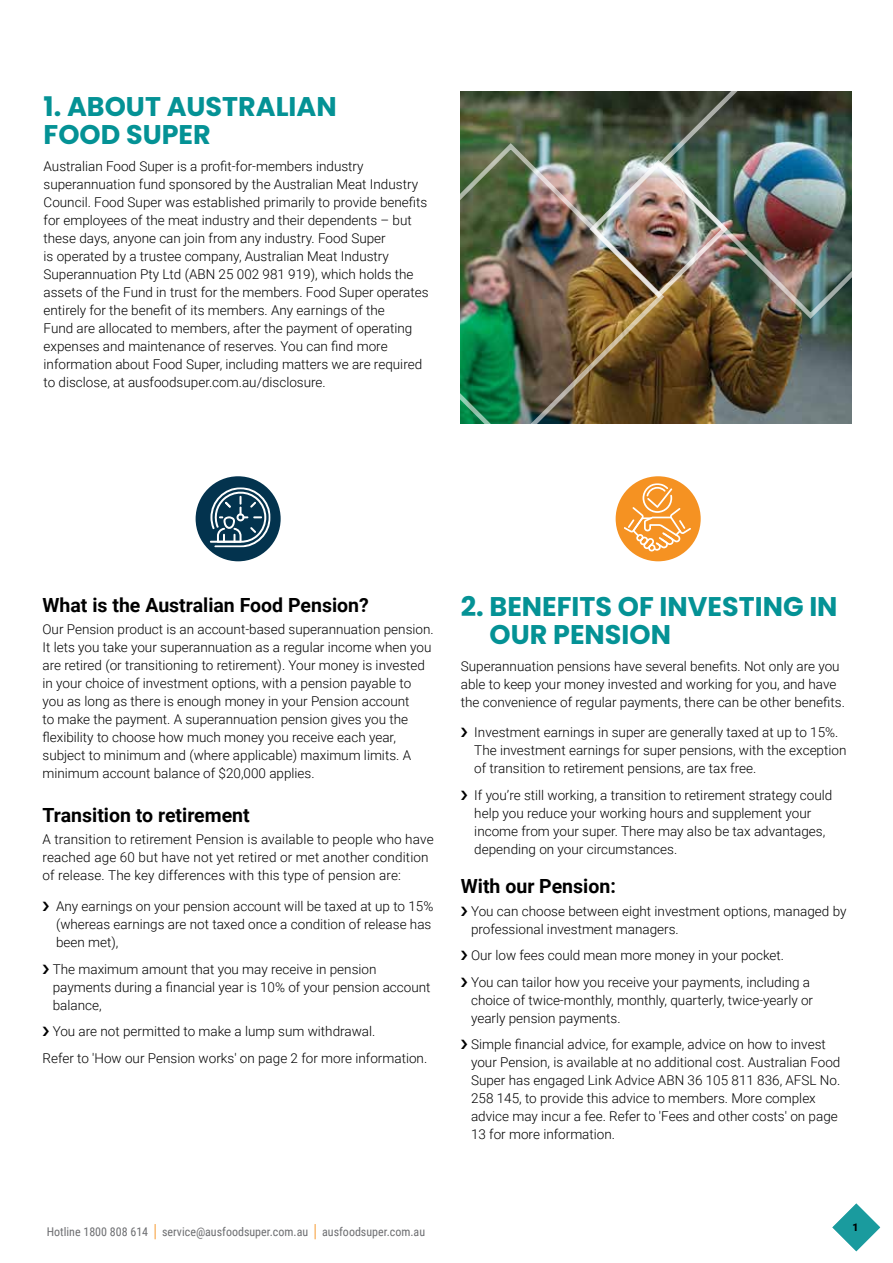
<style>
.page{position:relative;width:893px;height:1263px;background:#fff}
.page>*{position:absolute;margin:0;border:0;box-sizing:border-box;transform-origin:0 0}
.t1{font:700 27px/28.5px "Poppins";color:#049295}
.t2{font:700 19.5px "Roboto";color:#000}
.t3{font:300 13.5px/18px "Roboto";color:#000}
.t4{font:12px "Roboto Condensed";color:#6d6e71}
.t5{font:700 10.5px "Roboto";color:#000}
.s1{font-size:18px;color:#f59222}
</style>
<div class="page">
<div style="left:616px;top:476px;width:85px;height:85px;background:#f59222;border-radius:50%"></div>
<svg style="left:624px;top:483px;width:67px;height:68px"></svg>
<svg style="left:832px;top:1203px;width:48px;height:48px"></svg>
<div style="left:196px;top:476px;width:85px;height:85px;background:#03334e;border-radius:50%"></div>
<svg style="left:210px;top:487px;width:61px;height:60px"></svg>
<img style="left:460px;top:92px;width:391px;height:332px">
<img style="left:460px;top:141px;width:206px;height:283px">
<img style="left:655px;top:91px;width:197px;height:230px">
<img style="left:587px;top:158px;width:143px;height:142px">
<h1 class="t1" style="left:44px;top:92px;width:295px">1. ABOUT AUSTRALIAN<br>FOOD SUPER</h1>
<p class="t3" style="left:44px;top:156px;width:387px">Australian Food Super is a profit-for-members industry superannuation fund sponsored by the Australian Meat Industry Council. Food Super was established primarily to provide benefits for employees of the meat industry and their dependents – but these days, anyone can join from any industry. Food Super<br>is operated by a trustee company, Australian Meat Industry Superannuation Pty Ltd (ABN 25 002 981 919), which holds the assets of the Fund in trust for the members. Food Super operates entirely for the benefit of its members. Any earnings of the<br>Fund are allocated to members, after the payment of operating expenses and maintenance of reserves. You can find more information about Food Super, including matters we are required to disclose, at ausfoodsuper.com.au/disclosure.</p>
<h2 class="t2" style="left:43px;top:591px;width:328px">What is the Australian Food Pension?</h2>
<p class="t3" style="left:43px;top:620px;width:393px">Our Pension product is an account-based superannuation pension.<br>It lets you take your superannuation as a regular income when you are retired (or transitioning to retirement). Your money is invested in your choice of investment options, with a pension payable to you as long as there is enough money in your Pension account<br>to make the payment. A superannuation pension gives you the flexibility to choose how much money you receive each year, subject to minimum and (where applicable) maximum limits. A minimum account balance of $20,000 applies.</p>
<h2 class="t2" style="left:43px;top:801px;width:209px">Transition to retirement</h2>
<p class="t3" style="left:43px;top:830px;width:393px">A transition to retirement Pension is available to people who have reached age 60 but have not yet retired or met another condition of release. The key differences with this type of pension are:</p>
<p class="t3" style="left:56px;top:897px;width:379px">Any earnings on your pension account will be taxed at up to 15% (whereas earnings are not taxed once a condition of release has been met),</p>
<p class="t3" style="left:53px;top:959px;width:379px">The maximum amount that you may receive in pension payments during a financial year is 10% of your pension account balance,</p>
<p class="t3" style="left:43px;top:1017px;width:386px;line-height:26.5px;text-indent:10px">You are not permitted to make a lump sum withdrawal.<br>Refer to 'How our Pension works' on page 2 for more information.</p>
<h1 class="t1" style="left:490px;top:592px;width:350px;text-indent:-29px">2. BENEFITS OF INVESTING IN<br>OUR PENSION</h1>
<p class="t3" style="left:461px;top:656px;width:386px">Superannuation pensions have several benefits. Not only are you able to keep your money invested and working for you, and have the convenience of regular payments, there can be other benefits.</p>
<p class="t3" style="left:474px;top:723px;width:374px">Investment earnings in super are generally taxed at up to 15%.<br>The investment earnings for super pensions, with the exception of transition to retirement pensions, are tax free.</p>
<p class="t3" style="left:474px;top:785px;width:359px">If you’re still working, a transition to retirement strategy could help you reduce your working hours and supplement your income from your super. There may also be tax advantages, depending on your circumstances.</p>
<h2 class="t2" style="left:461px;top:873px;width:157px">With our Pension:</h2>
<p class="t3" style="left:471px;top:901px;width:377px">You can choose between eight investment options, managed by professional investment managers.</p>
<p class="t3" style="left:471px;top:941px;width:341px;line-height:26.5px">Our low fees could mean more money in your pocket.<br>You can tailor how you receive your payments, including a</p>
<p class="t3" style="left:471px;top:990px;width:344px">choice of twice-monthly, monthly, quarterly, twice-yearly or yearly pension payments.</p>
<p class="t3" style="left:471px;top:1035px;width:371px">Simple financial advice, for example, advice on how to invest your Pension, is available at no additional cost. Australian Food Super has engaged Link Advice ABN 36 105 811 836, AFSL No.<br>258 145, to provide this advice to members. More complex advice may incur a fee. Refer to 'Fees and other costs' on page 13 for more information.</p>
<p class="t4" style="left:47px;top:1223px;width:380px">Hotline 1800 808 614 <span class="s1">|</span> service@ausfoodsuper.com.au <span class="s1">|</span> ausfoodsuper.com.au</p>
<p class="t5" style="left:853px;top:1220px;width:8px">1</p>
</div>
